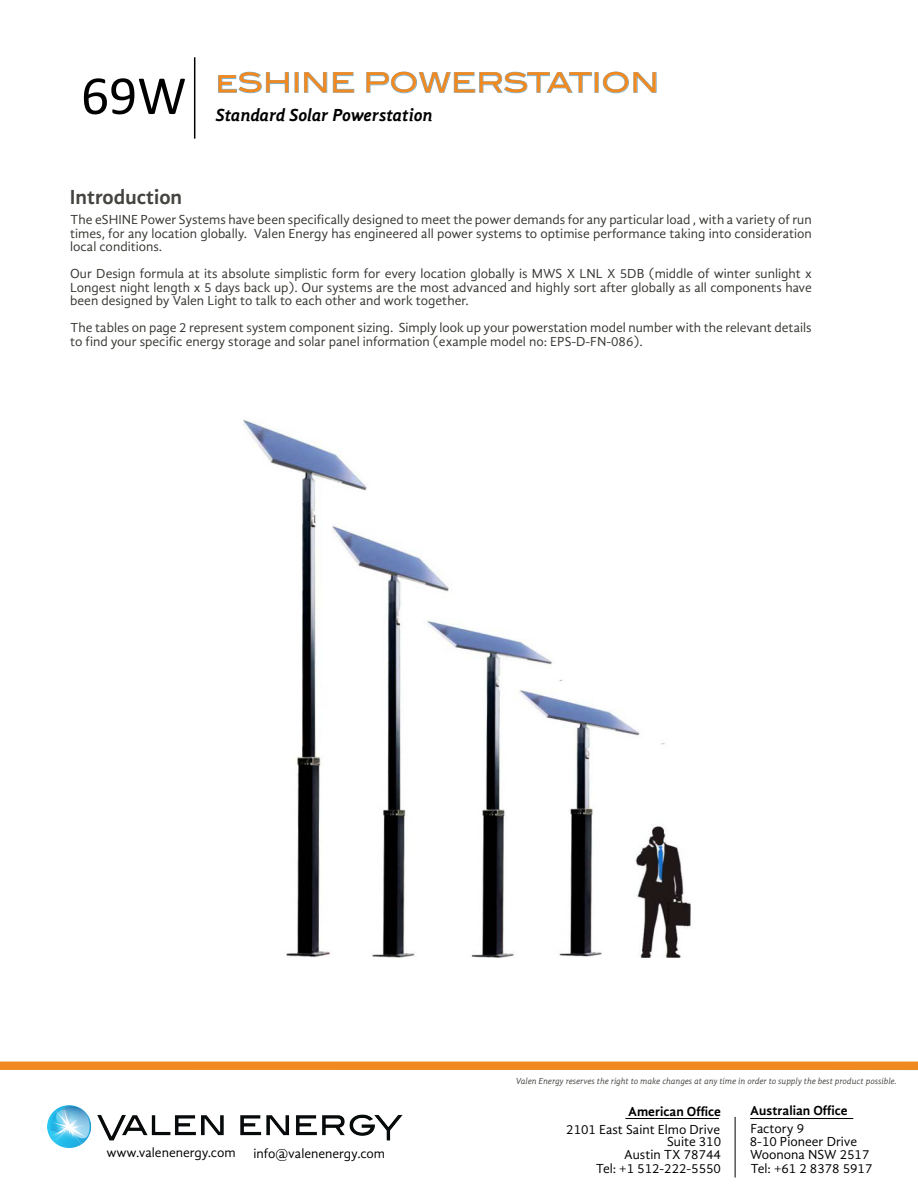
<style>
.page{position:relative;width:918px;height:1188px;background:#fff}
.page>*{position:absolute;margin:0;border:0;box-sizing:border-box;transform-origin:0 0}
.t1{font:55.5px "Calibri";color:#000}
.t2{font:27px "Blair Md ITCTT Medium";color:#f08920}
.t3{font:700 21px "Gandhi Sans";color:#454440}
.t4{font:italic 700 18px "Gandhi Sans";letter-spacing:-.01em;color:#000}
.t5{font:13.5px/13.5px "Gandhi Sans";color:#373631;text-align:justify}
.t6{font:13.5px/13.4px "Gandhi Sans";color:#000;text-align:right}
.t7{font:700 13.5px "Gandhi Sans";color:#000}
.t8{font:italic 9px "Gandhi Sans";color:#454440}
</style>
<div class="page">
<hr style="left:194px;top:57px;width:1px;height:82px;background:#000">
<svg style="left:218px;top:71px;width:71px;height:22px"></svg>
<svg style="left:304px;top:72px;width:51px;height:21px"></svg>
<svg style="left:366px;top:71px;width:226px;height:23px"></svg>
<svg style="left:603px;top:71px;width:54px;height:23px"></svg>
<svg style="left:0;top:1061px;width:918px;height:10px"></svg>
<img style="left:244px;top:420px;width:447px;height:537px">
<div style="left:0;top:1062px;width:918px;height:7px;background:#f08920"></div>
<div style="left:0;top:1062px;width:918px;height:8px;border:2px solid #f08920"></div>
<hr style="left:735px;top:1117px;width:1px;height:61px;background:#000">
<hr style="left:750px;top:1118px;width:103px;height:1px;background:#000">
<hr style="left:625px;top:1118px;width:94px;height:1px;background:#000">
<img style="left:48px;top:1105px;width:355px;height:43px">
<h1 class="t1" style="left:81px;top:60px;width:107px">69W</h1>
<h2 class="t2" style="left:216px;top:66px;width:445px">eSHINE POWERSTATION</h2>
<h3 class="t4" style="left:216px;top:105px;width:218px">Standard Solar Powerstation</h3>
<h3 class="t3" style="left:70px;top:185px;width:114px">Introduction</h3>
<p class="t5" style="left:70px;top:213px;width:743px">The eSHINE Power Systems have been specifically designed to meet the power demands for any particular load , with a variety of run times, for any location globally. Valen Energy has engineered all power systems to optimise performance taking into consideration local conditions.</p>
<p class="t5" style="left:70px;top:267px;width:743px">Our Design formula at its absolute simplistic form for every location globally is MWS X LNL X 5DB (middle of winter sunlight x Longest night length x 5 days back up). Our systems are the most advanced and highly sort after globally as all components have been designed by Valen Light to talk to each other and work together.</p>
<p class="t5" style="left:70px;top:321px;width:743px">The tables on page 2 represent system component sizing. Simply look up your powerstation model number with the relevant details to find your specific energy storage and solar panel information (example model no: EPS-D-FN-086).</p>
<p class="t6" style="left:106px;top:1146px;width:131px">www.valenenergy.com</p>
<p class="t6" style="left:254px;top:1147px;width:133px">info@valenenergy.com</p>
<p class="t8" style="left:516px;top:1076px;width:382px">Valen Energy reserves the right to make changes at any time in order to supply the best product possible.</p>
<p class="t6" style="left:566px;top:1124px;width:156px;line-height:11.9px">2101 East Saint Elmo Drive<br>Suite 310</p>
<p class="t6" style="left:596px;top:1148px;width:127px">Austin TX 78744<br>Tel: +1 512-222-5550</p>
<p class="t7" style="left:628px;top:1103px;width:94px">American Office</p>
<p class="t7" style="left:750px;top:1103px;width:99px">Australian Office</p>
<p class="t6" style="left:750px;top:1121px;width:124px;text-align:left">Factory 9<br>8-10 Pioneer Drive<br>Woonona NSW 2517<br>Tel: +61 2 8378 5917</p>
</div>
